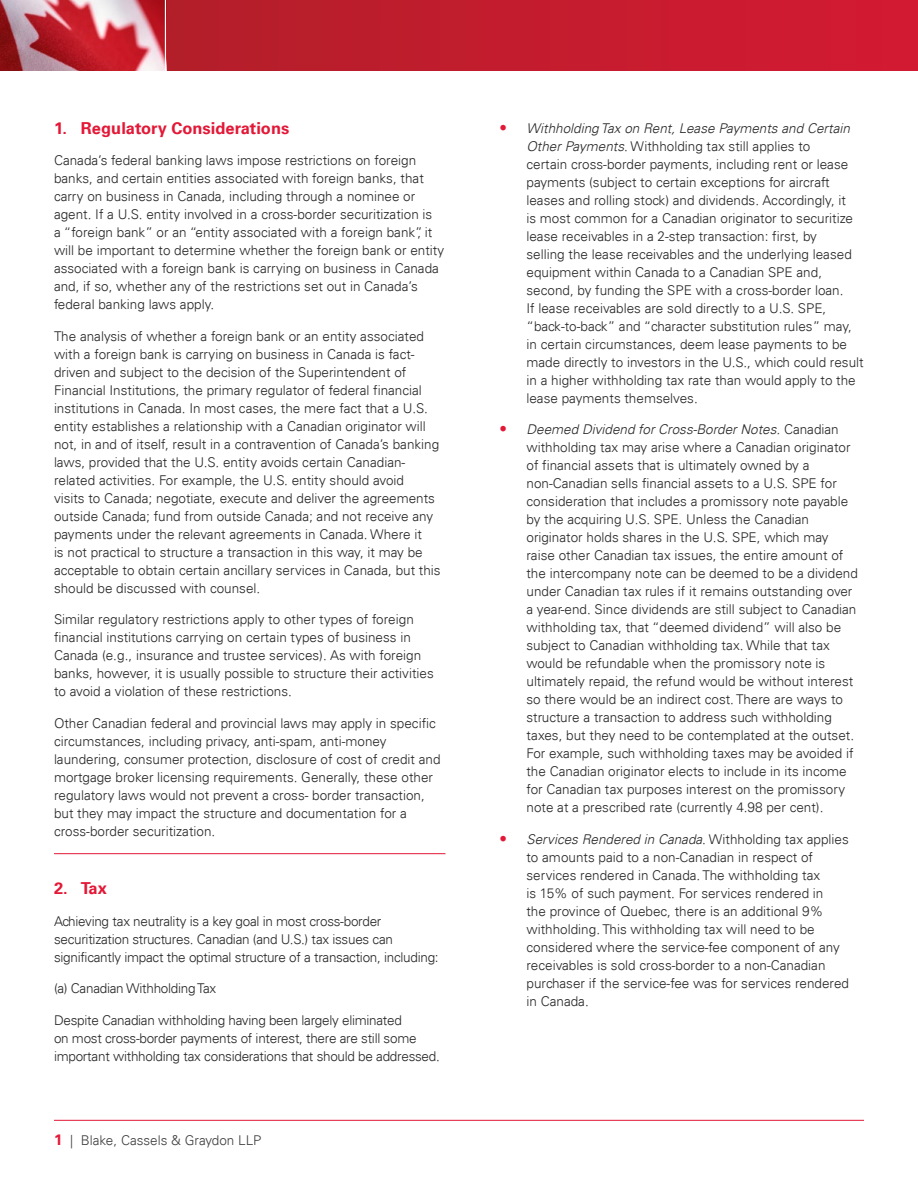
<style>
.page{position:relative;width:918px;height:1188px;background:#fff}
.page>*{position:absolute;margin:0;border:0;box-sizing:border-box;transform-origin:0 0}
.t1{font:700 16.5px "Univers 65";color:#e31837}
.t2{font:300 13.5px/18px "Univers 45";color:#292829}
.t3{font:300 13.5px/18px "Univers 45";letter-spacing:-.02em;color:#292829}
.t4{font:300 13.5px "Univers 45";color:#403f41}
.s1{font-family:"Univers 65";font-weight:700;font-size:15px;color:#e31837}
.s2{font-size:15px;color:#e31837}
.s3{font-style:italic}
</style>
<div class="page">
<svg style="left:166px;top:0;width:752px;height:71px;background:#c31c2e"></svg>
<img style="left:0;top:0;width:165px;height:71px">
<hr style="left:54px;top:1120px;width:810px;height:1px;background:#e31837">
<hr style="left:54px;top:853px;width:392px;height:1px;background:#e31837">
<p class="t1" style="left:54px;top:118px;width:237px">1. Regulatory Considerations</p>
<p class="t2" style="left:54px;top:152px;width:392px">Canada’s federal banking laws impose restrictions on foreign banks, and certain entities associated with foreign banks, that carry on business in Canada, including through a nominee or agent. If a U.S. entity involved in a cross-border securitization is<br>a “foreign bank” or an “entity associated with a foreign bank”, it will be important to determine whether the foreign bank or entity associated with a foreign bank is carrying on business in Canada and, if so, whether any of the restrictions set out in Canada’s federal banking laws apply.</p>
<p class="t2" style="left:54px;top:327px;width:388px">The analysis of whether a foreign bank or an entity associated with a foreign bank is carrying on business in Canada is fact&shy;driven and subject to the decision of the Superintendent of Financial Institutions, the primary regulator of federal financial institutions in Canada. In most cases, the mere fact that a U.S. entity establishes a relationship with a Canadian originator will not, in and of itself, result in a contravention of Canada’s banking laws, provided that the U.S. entity avoids certain Canadian&shy;related activities. For example, the U.S. entity should avoid<br>visits to Canada; negotiate, execute and deliver the agreements outside Canada; fund from outside Canada; and not receive any payments under the relevant agreements in Canada. Where it<br>is not practical to structure a transaction in this way, it may be acceptable to obtain certain ancillary services in Canada, but this should be discussed with counsel.</p>
<p class="t2" style="left:54px;top:610px;width:381px">Similar regulatory restrictions apply to other types of foreign financial institutions carrying on certain types of business in Canada (e.g., insurance and trustee services). As with foreign banks, however, it is usually possible to structure their activities to avoid a violation of these restrictions.</p>
<p class="t2" style="left:54px;top:714px;width:388px">Other Canadian federal and provincial laws may apply in specific circumstances, including privacy, anti-spam, anti-money laundering, consumer protection, disclosure of cost of credit and mortgage broker licensing requirements. Generally, these other regulatory laws would not prevent a cross- border transaction, but they may impact the structure and documentation for a cross-border securitization.</p>
<p class="t1" style="left:54px;top:879px;width:54px">2. Tax</p>
<p class="t3" style="left:54px;top:912px;width:386px">Achieving tax neutrality is a key goal in most cross-border securitization structures. Canadian (and U.S.) tax issues can significantly impact the optimal structure of a transaction, including:</p>
<p class="t3" style="left:54px;top:980px;width:164px">(a) Canadian Withholding Tax</p>
<p class="t3" style="left:54px;top:1011px;width:387px">Despite Canadian withholding having been largely eliminated<br>on most cross-border payments of interest, there are still some important withholding tax considerations that should be addressed.</p>
<p class="t4" style="left:54px;top:1132px;width:209px"><span class="s1">1</span> | Blake, Cassels &amp; Graydon LLP</p>
<p class="t2" style="left:526px;top:119px;width:339px;text-indent:-27px"><span class="s2">•</span> <span class="s3">Withholding Tax on Rent, Lease Payments and Certain Other Payments</span>. Withholding tax still applies to<br>certain cross-border payments, including rent or lease payments (subject to certain exceptions for aircraft leases and rolling stock) and dividends. Accordingly, it<br>is most common for a Canadian originator to securitize lease receivables in a 2-step transaction: first, by<br>selling the lease receivables and the underlying leased equipment within Canada to a Canadian SPE and, second, by funding the SPE with a cross-border loan.<br>If lease receivables are sold directly to a U.S. SPE, “back-to-back” and “character substitution rules” may, in certain circumstances, deem lease payments to be made directly to investors in the U.S., which could result in a higher withholding tax rate than would apply to the lease payments themselves.</p>
<p class="t2" style="left:526px;top:420px;width:333px;text-indent:-27px"><span class="s2">•</span> <span class="s3">Deemed Dividend for Cross-Border Notes.</span> Canadian withholding tax may arise where a Canadian originator of financial assets that is ultimately owned by a non-Canadian sells financial assets to a U.S. SPE for consideration that includes a promissory note payable by the acquiring U.S. SPE. Unless the Canadian originator holds shares in the U.S. SPE, which may raise other Canadian tax issues, the entire amount of the intercompany note can be deemed to be a dividend under Canadian tax rules if it remains outstanding over a year-end. Since dividends are still subject to Canadian withholding tax, that “deemed dividend” will also be subject to Canadian withholding tax. While that tax would be refundable when the promissory note is ultimately repaid, the refund would be without interest so there would be an indirect cost. There are ways to structure a transaction to address such withholding taxes, but they need to be contemplated at the outset.<br>For example, such withholding taxes may be avoided if the Canadian originator elects to include in its income for Canadian tax purposes interest on the promissory note at a prescribed rate (currently 4.98 per cent).</p>
<p class="t2" style="left:526px;top:830px;width:324px;text-indent:-27px"><span class="s2">•</span> <span class="s3">Services Rendered in Canada</span>. Withholding tax applies to amounts paid to a non-Canadian in respect of services rendered in Canada. The withholding tax<br>is 15% of such payment. For services rendered in<br>the province of Quebec, there is an additional 9% withholding. This withholding tax will need to be considered where the service-fee component of any receivables is sold cross-border to a non-Canadian purchaser if the service-fee was for services rendered in Canada.</p>
</div>
